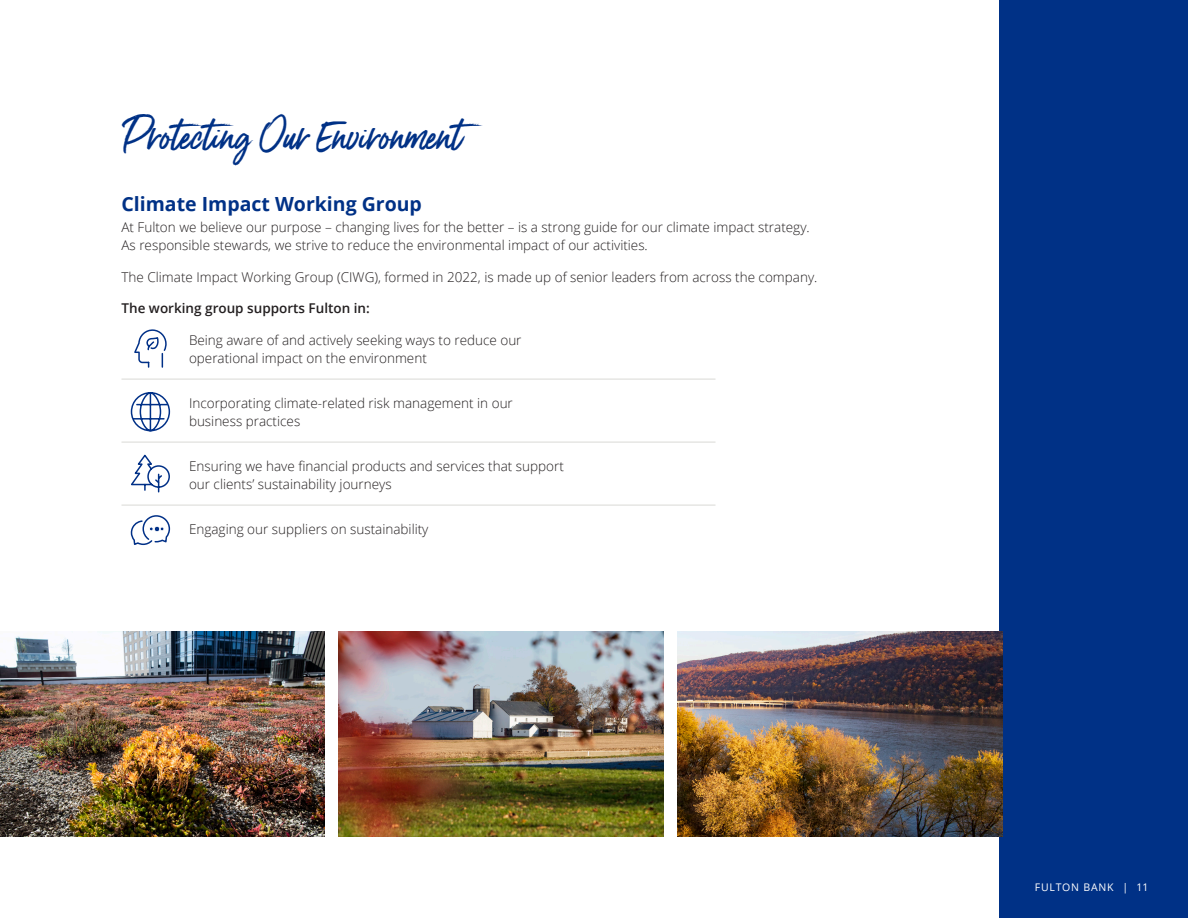
<style>
.page{position:relative;width:1188px;height:918px;background:#fff}
.page>*{position:absolute;margin:0;border:0;box-sizing:border-box;transform-origin:0 0}
.Spotlight_head{font:42px "Gotcha";color:#003186;scale:.94 1}
.Subhead_1{font:700 19.5px "Open Sans";color:#003186}
.Body_copy{font:300 13.5px/18px "Open Sans";color:#231f20}
.Body_copy-2{font:600 13.5px "Open Sans";color:#231f20}
.t1{font:10.5px "Open Sans";letter-spacing:.075em;color:#fff}
</style>
<div class="page">
<div style="left:999px;top:0;width:189px;height:918px;background:#003186"></div>
<hr style="left:122px;top:379px;width:594px;height:1px;background:#d9d9d5">
<hr style="left:122px;top:442px;width:594px;height:1px;background:#d9d9d5">
<hr style="left:122px;top:505px;width:594px;height:1px;background:#d9d9d5">
<svg style="left:134px;top:329px;width:32px;height:39px"></svg>
<svg style="left:131px;top:454px;width:39px;height:39px"></svg>
<svg style="left:130px;top:515px;width:41px;height:31px"></svg>
<svg style="left:130px;top:392px;width:41px;height:40px"></svg>
<img style="left:677px;top:632px;width:325px;height:205px">
<img style="left:0;top:632px;width:325px;height:205px">
<img style="left:339px;top:632px;width:325px;height:205px">
<p class="Spotlight_head" style="left:122px;top:108px;width:387px">Protecting Our Environment</p>
<p class="Subhead_1" style="left:122px;top:190px;width:302px">Climate Impact Working Group</p>
<p class="Body_copy" style="left:122px;top:218px;width:690px">At Fulton we believe our purpose – changing lives for the better – is a strong guide for our climate impact strategy.<br>As responsible stewards, we strive to reduce the environmental impact of our activities.</p>
<p class="Body_copy" style="left:122px;top:267px;width:697px">The Climate Impact Working Group (CIWG), formed in 2022, is made up of senior leaders from across the company.</p>
<p class="Body_copy-2" style="left:122px;top:299px;width:250px">The working group supports Fulton in:</p>
<p class="Body_copy" style="left:189px;top:330px;width:334px">Being aware of and actively seeking ways to reduce our operational impact on the environment</p>
<p class="Body_copy" style="left:189px;top:393px;width:325px">Incorporating climate-related risk management in our business practices</p>
<p class="Body_copy" style="left:189px;top:456px;width:376px">Ensuring we have financial products and services that support our clients’ sustainability journeys</p>
<p class="Body_copy" style="left:189px;top:519px;width:241px">Engaging our suppliers on sustainability</p>
<p class="t1" style="left:1035px;top:880px;width:115px">FULTON BANK | 11</p>
</div>
